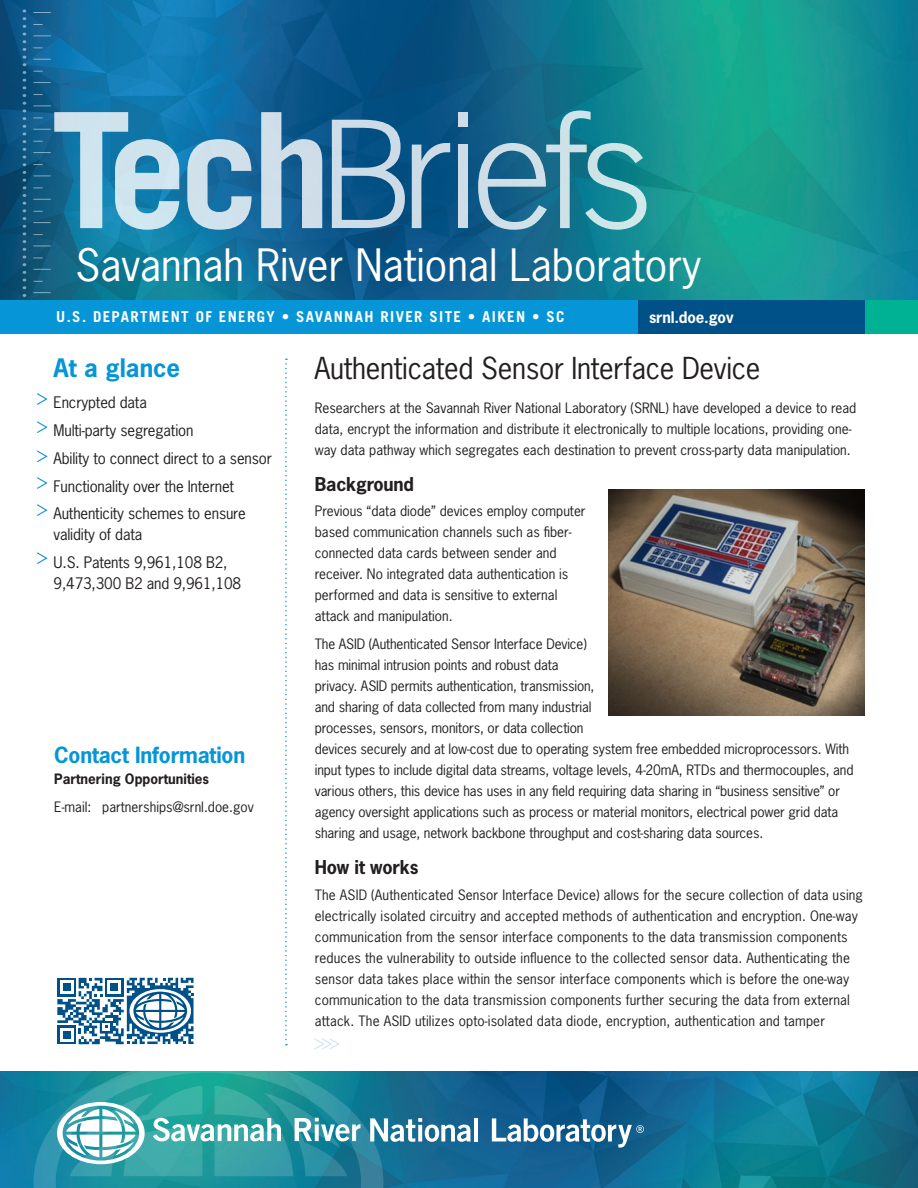
<style>
.page{position:relative;width:918px;height:1188px;background:#fff}
.page>*{position:absolute;margin:0;border:0;box-sizing:border-box;transform-origin:0 0}
.t1{font:42px "News Gothic Std";color:#fff}
.headline_1{font:28.5px "News Gothic Std";letter-spacing:-.01em;color:#231f20}
.Body_text_1{font:700 24px "News Gothic Std";color:#0696d7}
.Body_text_1-2{font:700 21px "News Gothic Std";letter-spacing:-.01em;color:#0696d7}
.Headline_2{font:700 18px "News Gothic Std";letter-spacing:-.01em;color:#231f20}
.Body_text_1-3{font:15px/27.8px "News Gothic Std";letter-spacing:-.01em;color:#231f20}
.t2{font:700 15px "Trade Gothic LT Std";letter-spacing:.09em;color:#fff}
.t3{font:700 15px "News Gothic Std";letter-spacing:-.01em;color:#fff}
.Body_text_1_-_last{font:13.5px/21px "News Gothic Std";color:#231f20}
.Body_text_1-4{font:13.5px/21px "News Gothic Std";color:#231f20}
.s1{font-weight:700}
</style>
<div class="page">
<img style="left:1px;top:1px;width:917px;height:299px">
<div style="left:1px;top:300px;width:864px;height:33px;background:#0696d7"></div>
<div style="left:638px;top:300px;width:280px;height:33px;background:#005187"></div>
<div style="left:865px;top:300px;width:53px;height:33px;background:#00b294"></div>
<svg style="left:23px;top:9px;width:3px;height:288px"></svg>
<svg style="left:33px;top:292px;width:18px;height:1px"></svg>
<svg style="left:33px;top:12px;width:18px;height:1px"></svg>
<svg style="left:33px;top:59px;width:18px;height:1px"></svg>
<svg style="left:33px;top:246px;width:18px;height:1px"></svg>
<svg style="left:33px;top:35px;width:18px;height:1px"></svg>
<svg style="left:33px;top:82px;width:18px;height:1px"></svg>
<svg style="left:33px;top:269px;width:18px;height:1px"></svg>
<img style="left:1px;top:1071px;width:917px;height:117px">
<div style="left:458px;top:112px;width:9px;height:14px;background:#cedce5"></div>
<svg style="left:332px;top:120px;width:73px;height:108px;background:#5588ac"></svg>
<svg style="left:33px;top:106px;width:146px;height:129px;background:#5e9fbe"></svg>
<svg style="left:187px;top:139px;width:65px;height:91px;background:#7eaecb"></svg>
<svg style="left:261px;top:112px;width:61px;height:116px;background:#84abc6"></svg>
<svg style="left:412px;top:143px;width:38px;height:85px;background:#467ea3"></svg>
<div style="left:458px;top:145px;width:9px;height:83px;background:#cddce6"></div>
<svg style="left:478px;top:111px;width:168px;height:119px;background:#418da3"></svg>
<svg style="left:33px;top:1071px;width:438px;height:117px;background:#3999a6"></svg>
<hr style="left:474px;top:1118px;width:4px;height:23px;background:#fff">
<svg style="left:492px;top:1118px;width:152px;height:30px"></svg>
<svg style="left:314px;top:1038px;width:25px;height:12px"></svg>
<svg style="left:285px;top:359px;width:2px;height:686px"></svg>
<svg style="left:37px;top:393px;width:11px;height:12px"></svg>
<svg style="left:37px;top:477px;width:11px;height:12px"></svg>
<svg style="left:37px;top:504px;width:11px;height:12px"></svg>
<svg style="left:37px;top:552px;width:11px;height:12px"></svg>
<svg style="left:37px;top:421px;width:11px;height:12px"></svg>
<svg style="left:37px;top:450px;width:11px;height:12px"></svg>
<img style="left:608px;top:489px;width:256px;height:226px">
<svg style="left:57px;top:978px;width:137px;height:66px"></svg>
<h1 class="t1" style="left:76px;top:238px;width:627px">Savannah River National Laboratory</h1>
<p class="t3" style="left:649px;top:307px;width:86px">srnl.doe.gov</p>
<p class="headline_1" style="left:314px;top:350px;width:448px">Authenticated Sensor Interface Device</p>
<p class="Body_text_1_-_last" style="left:315px;top:397px;width:543px">Researchers at the Savannah River National Laboratory (SRNL) have developed a device to read data, encrypt the information and distribute it electronically to multiple locations, providing one&shy;way data pathway which segregates each destination to prevent cross-party data manipulation.</p>
<p class="Headline_2" style="left:315px;top:472px;width:101px">Background</p>
<p class="Body_text_1-4" style="left:315px;top:501px;width:272px">Previous “data diode” devices employ computer based communication channels such as fiber&shy;connected data cards between sender and receiver. No integrated data authentication is performed and data is sensitive to external attack and manipulation.</p>
<p class="Body_text_1_-_last" style="left:315px;top:633px;width:540px">The ASID (Authenticated Sensor Interface Device)<br>has minimal intrusion points and robust data<br>privacy. ASID permits authentication, transmission,<br>and sharing of data collected from many industrial<br>processes, sensors, monitors, or data collection<br>devices securely and at low-cost due to operating system free embedded microprocessors. With input types to include digital data streams, voltage levels, 4-20mA, RTDs and thermocouples, and various others, this device has uses in any field requiring data sharing in “business sensitive” or agency oversight applications such as process or material monitors, electrical power grid data sharing and usage, network backbone throughput and cost-sharing data sources.</p>
<p class="Headline_2" style="left:315px;top:855px;width:105px">How it works</p>
<p class="Body_text_1_-_last" style="left:315px;top:884px;width:550px">The ASID (Authenticated Sensor Interface Device) allows for the secure collection of data using electrically isolated circuitry and accepted methods of authentication and encryption. One-way communication from the sensor interface components to the data transmission components reduces the vulnerability to outside influence to the collected sensor data. Authenticating the sensor data takes place within the sensor interface components which is before the one-way communication to the data transmission components further securing the data from external attack. The ASID utilizes opto-isolated data diode, encryption, authentication and tamper</p>
<p class="t2" style="left:56px;top:307px;width:510px">U.S. DEPARTMENT OF ENERGY • SAVANNAH RIVER SITE • AIKEN • SC</p>
<p class="Body_text_1" style="left:54px;top:352px;width:128px">At a glance</p>
<p class="Body_text_1-3" style="left:54px;top:389px;width:220px">Encrypted data<br>Multi-party segregation<br>Ability to connect direct to a sensor<br>Functionality over the Internet<br>Authenticity schemes to ensure</p>
<p class="Body_text_1-3" style="left:54px;top:521px;width:176px;line-height:27.3px">validity of data<br>U.S. Patents 9,961,108 B2,</p>
<p class="Body_text_1-3" style="left:54px;top:569px;width:189px">9,473,300 B2 and 9,961,108</p>
<p class="Body_text_1-2" style="left:54px;top:742px;width:192px">Contact Information</p>
<p class="Body_text_1-4" style="left:54px;top:765px;width:201px;line-height:27.8px"><span class="s1">Partnering Opportunities<br></span>E-mail: partnerships@srnl.doe.gov</p>
</div>
